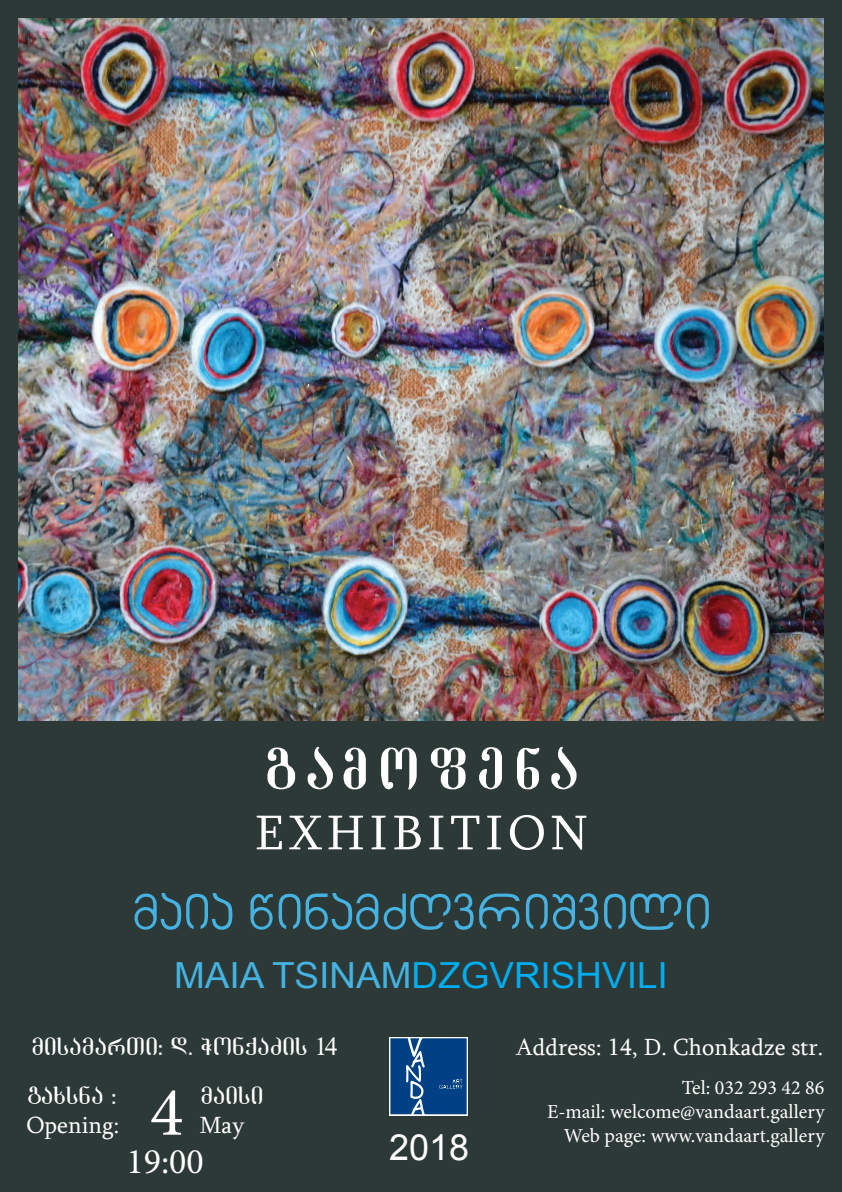
<style>
.page{position:relative;width:842px;height:1192px;background:#2d3937}
.page>*{position:absolute;margin:0;border:0;box-sizing:border-box;transform-origin:0 0}
.t1{font:70px "Minion Pro";color:#fff}
.t2{font:50px "Geo Avaza Mtavr";color:#45b2e2}
.t3{font:50px "Sylfaen";letter-spacing:.1em;color:#fff}
.t4{font:50px "Adumbadze HN";letter-spacing:.1em;color:#fff}
.t5{font:36px "Arial Narrow";color:#00aeef;scale:1.25 1}
.t6{font:36px "Minion Pro";color:#fff}
.t7{font:36px "Arial";color:#fff}
.t8{font:24px "Sylfaen";color:#fff}
.t9{font:24px "A Grigolia H";color:#fff}
.t10{font:20px/24px "Minion Pro";color:#fff;text-align:right}
.s1{color:#44b3e2}
</style>
<div class="page">
<img style="left:18px;top:18px;width:806px;height:702px">
<svg style="left:389px;top:1037px;width:79px;height:79px"></svg>
<svg style="left:390px;top:1038px;width:77px;height:76px;background:#185390"></svg>
<h2 class="t4" style="left:263px;top:746px;width:317px">GAMOFENA</h2>
<h2 class="t3" style="left:255px;top:799px;width:334px">Exhibition</h2>
<h2 class="t2" style="left:132px;top:889px;width:581px">MAIA WINAMZRVRISVILI</h2>
<h3 class="t5" style="left:174px;top:949px;width:396px"><span class="s1">MAIA TSINAM</span>DZGVRISHVILI</h3>
<p class="t9" style="left:31px;top:1037px;width:308px">MISAMARTI: D. WONQAZIS 14</p>
<h1 class="t1" style="left:150px;top:1065px;width:35px">4</h1>
<p class="t9" style="left:200px;top:1085px;width:64px">MAISI</p>
<p class="t9" style="left:26px;top:1085px;width:91px">GAXSNA :</p>
<p class="t8" style="left:26px;top:1108px;width:95px">Opening:</p>
<p class="t8" style="left:200px;top:1108px;width:46px">May</p>
<h3 class="t6" style="left:127px;top:1138px;width:79px">19:00</h3>
<h3 class="t7" style="left:389px;top:1124px;width:82px">2018</h3>
<p class="t8" style="left:516px;top:1031px;width:309px">Address: 14, D. Chonkadze str.</p>
<p class="t10" style="left:547px;top:1075px;width:279px">Tel: 032 293 42 86<br>E-mail: welcome@vandaart.gallery<br>Web page: www.vandaart.gallery</p>
</div>
